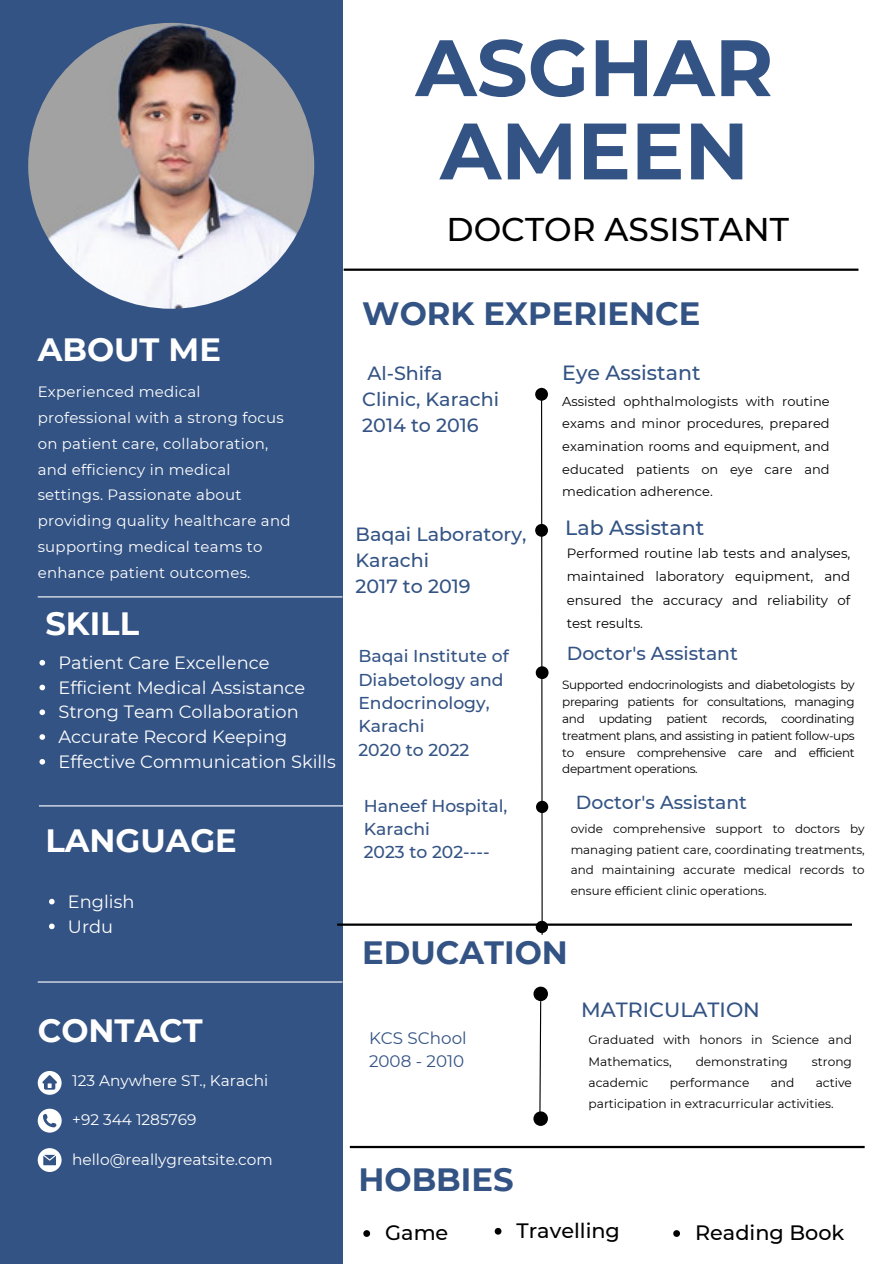
<style>
.page{position:relative;width:894px;height:1264px;background:#fff}
.page>*{position:absolute;margin:0;border:0;box-sizing:border-box;transform-origin:0 0}
.t1{font:700 79.8px/83.2px "Montserrat";color:#335384;text-align:center}
.t2{font:500 32.85px "Montserrat";color:#000}
.t3{font:700 32.25px "Montserrat";color:#335384}
.t4{font:700 32.25px "Montserrat";color:#fff}
.t5{font:500 20.85px "Montserrat";color:#000}
.t6{font:500 20.55px "Montserrat";color:#335384}
.t7{font:500 19.05px/25.8px "Montserrat";color:#335384}
.t8{font:500 18.75px "Montserrat";color:#335384}
.t9{font:17.85px "Montserrat";color:#fff}
.t10{font:500 17.25px/23.4px "Montserrat";color:#335384}
.t11{font:16.65px "Montserrat";color:#335384}
.t12{font:15.3px "Montserrat";color:#fff}
.t13{font:15px/25.8px "Montserrat";letter-spacing:.02em;color:#fff}
.t14{font:13.35px/23.4px "Montserrat";color:#000;text-align:justify}
.t15{font:12.9px/22.6px "Montserrat";color:#000;text-align:justify}
.t16{font:12.15px/21.3px "Montserrat";color:#000}
.t17{font:12px/17px "Montserrat";letter-spacing:-.03em;color:#000;text-align:justify}
.t18{font:11.85px/20.7px "Montserrat";color:#000;text-align:justify}
</style>
<div class="page">
<div style="left:0;top:0;width:342px;height:1263px;background:#335384"></div>
<img style="left:28px;top:23px;width:286px;height:286px;border-radius:50%">
<hr style="left:343px;top:268px;width:515px;height:3px;background:#000">
<hr style="left:337px;top:923px;width:514px;height:2px;background:#000">
<hr style="left:350px;top:1145px;width:514px;height:3px;background:#000">
<hr style="left:38px;top:596px;width:304px;height:1px;background:#fff">
<hr style="left:39px;top:805px;width:304px;height:1px;background:#fff">
<hr style="left:38px;top:981px;width:304px;height:1px;background:#fff">
<svg style="left:38px;top:1108px;width:23px;height:24px"></svg>
<svg style="left:38px;top:1148px;width:23px;height:23px"></svg>
<svg style="left:38px;top:1071px;width:23px;height:23px"></svg>
<svg style="left:39px;top:660px;width:6px;height:5px"></svg>
<svg style="left:39px;top:684px;width:6px;height:6px"></svg>
<svg style="left:39px;top:709px;width:6px;height:6px"></svg>
<svg style="left:39px;top:734px;width:6px;height:5px"></svg>
<svg style="left:39px;top:759px;width:6px;height:5px"></svg>
<svg style="left:49px;top:898px;width:6px;height:6px"></svg>
<svg style="left:49px;top:923px;width:6px;height:6px"></svg>
<svg style="left:363px;top:1230px;width:7px;height:6px"></svg>
<svg style="left:494px;top:1227px;width:7px;height:7px"></svg>
<svg style="left:673px;top:1230px;width:6px;height:6px"></svg>
<svg style="left:535px;top:387px;width:13px;height:548px"></svg>
<svg style="left:533px;top:986px;width:15px;height:139px"></svg>
<h2 class="t1" style="left:415px;top:26px;width:359px">ASGHAR<br>AMEEN</h2>
<p class="t2" style="left:446px;top:209px;width:344px">DOCTOR ASSISTANT</p>
<p class="t4" style="left:38px;top:330px;width:185px">ABOUT ME</p>
<p class="t13" style="left:38px;top:378px;width:254px">Experienced medical professional with a strong focus on patient care, collaboration, and efficiency in medical settings. Passionate about providing quality healthcare and supporting medical teams to enhance patient outcomes.</p>
<h2 class="t4" style="left:45px;top:603px;width:95px">SKILL</h2>
<p class="t9" style="left:58px;top:651px;width:212px">Patient Care Excellence</p>
<p class="t9" style="left:58px;top:676px;width:248px">Efficient Medical Assistance</p>
<p class="t9" style="left:58px;top:701px;width:242px">Strong Team Collaboration</p>
<p class="t9" style="left:58px;top:726px;width:230px">Accurate Record Keeping</p>
<p class="t9" style="left:58px;top:750px;width:279px">Effective Communication Skills</p>
<p class="t4" style="left:45px;top:820px;width:193px">LANGUAGE</p>
<h2 class="t9" style="left:68px;top:890px;width:68px">English</h2>
<h2 class="t9" style="left:68px;top:915px;width:47px">Urdu</h2>
<h1 class="t4" style="left:38px;top:1011px;width:166px">CONTACT</h1>
<h2 class="t12" style="left:72px;top:1071px;width:197px">123 Anywhere ST., Karachi</h2>
<h2 class="t12" style="left:72px;top:1110px;width:126px">+92 344 1285769</h2>
<p class="t12" style="left:72px;top:1149px;width:202px">hello@reallygreatsite.com</p>
<p class="t3" style="left:362px;top:294px;width:339px">WORK EXPERIENCE</p>
<p class="t7" style="left:362px;top:360px;width:138px">Al-Shifa<br>Clinic, Karachi<br>2014 to 2016</p>
<p class="t7" style="left:355px;top:521px;width:172px">Baqai Laboratory,<br>Karachi<br>2017 to 2019</p>
<p class="t10" style="left:358px;top:644px;width:152px">Baqai Institute of<br>Diabetology and<br>Endocrinology,<br>Karachi<br>2020 to 2022</p>
<h6 class="t6" style="left:562px;top:360px;width:140px">Eye Assistant</h6>
<h6 class="t15" style="left:562px;top:389px;width:269px">Assisted ophthalmologists with routine exams and minor procedures, prepared examination rooms and equipment, and educated patients on eye care and medication adherence.</h6>
<p class="t6" style="left:565px;top:514px;width:140px">Lab Assistant</p>
<p class="t14" style="left:566px;top:541px;width:285px">Performed routine lab tests and analyses, maintained laboratory equipment, and ensured the accuracy and reliability of test results.</p>
<p class="t8" style="left:566px;top:642px;width:173px">Doctor's Assistant</p>
<p class="t17" style="left:562px;top:675px;width:294px">Supported endocrinologists and diabetologists by preparing patients for consultations, managing and updating patient records, coordinating treatment plans, and assisting in patient follow-ups to ensure comprehensive care and efficient department operations.</p>
<p class="t10" style="left:363px;top:793px;width:145px">Haneef Hospital,<br>Karachi<br>2023 to 202----</p>
<p class="t8" style="left:575px;top:790px;width:173px">Doctor's Assistant</p>
<h2 class="t18" style="left:570px;top:818px;width:295px">ovide comprehensive support to doctors by managing patient care, coordinating treatments, and maintaining accurate medical records to ensure efficient clinic operations.</h2>
<h4 class="t3" style="left:362px;top:933px;width:207px">EDUCATION</h4>
<h4 class="t11" style="left:369px;top:1027px;width:99px">KCS SChool</h4>
<p class="t11" style="left:369px;top:1050px;width:97px">2008 - 2010</p>
<p class="t6" style="left:581px;top:997px;width:180px">MATRICULATION</p>
<p class="t16" style="left:588px;top:1029px;width:265px">Graduated with honors in Science and<br>Mathematics,</p>
<p class="t16" style="left:695px;top:1050px;width:94px">demonstrating</p>
<p class="t16" style="left:811px;top:1050px;width:42px">strong</p>
<p class="t16" style="left:588px;top:1072px;width:61px">academic</p>
<p class="t16" style="left:669px;top:1072px;width:81px">performance</p>
<p class="t16" style="left:770px;top:1072px;width:25px">and</p>
<p class="t16" style="left:588px;top:1072px;width:265px;text-indent:227px">active participation in extracurricular activities.</p>
<p class="t3" style="left:358px;top:1159px;width:157px">HOBBIES</p>
<p class="t5" style="left:385px;top:1219px;width:65px">Game</p>
<p class="t5" style="left:516px;top:1217px;width:105px">Travelling</p>
<p class="t5" style="left:695px;top:1219px;width:151px">Reading Book</p>
</div>
